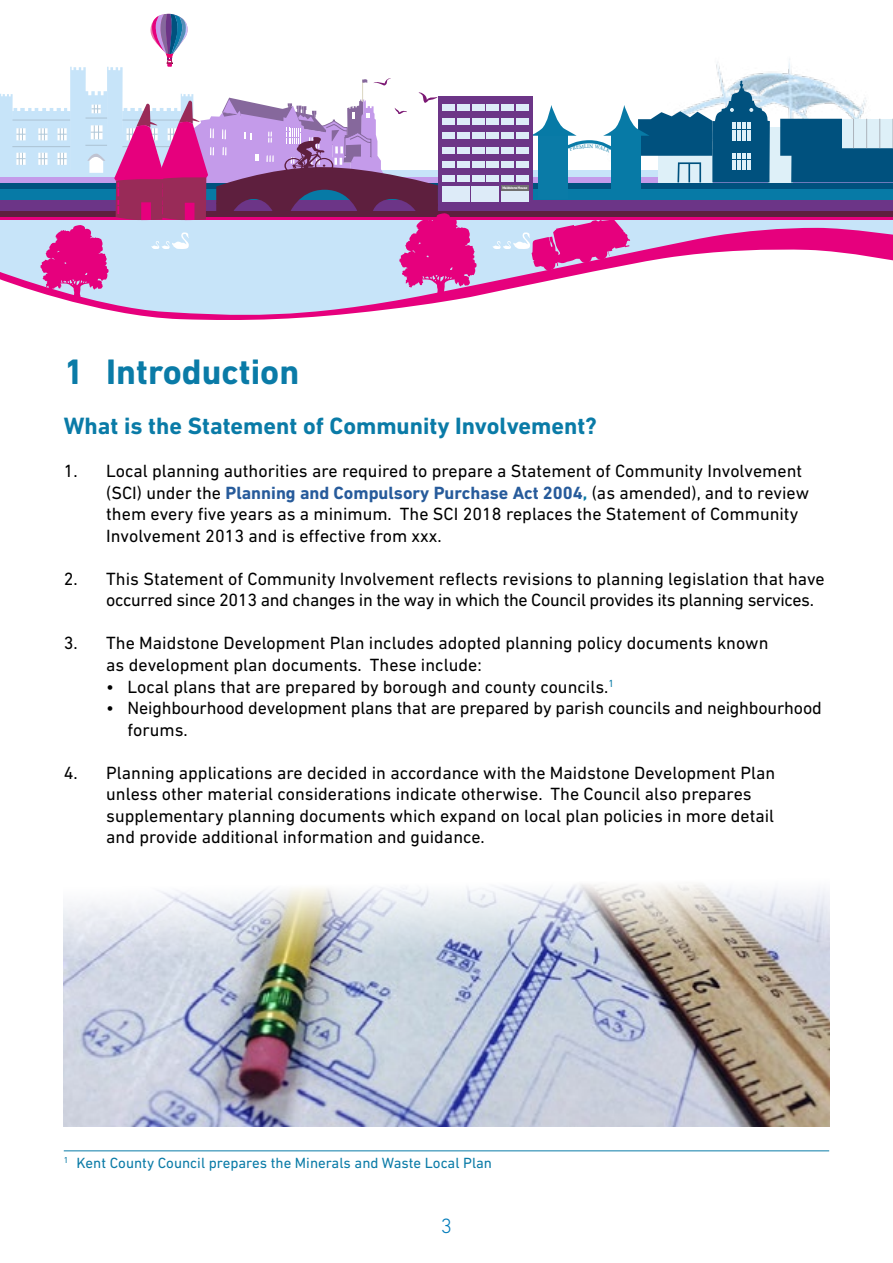
<style>
.page{position:relative;width:893px;height:1263px;background:#fff}
.page>*{position:absolute;margin:0;border:0;box-sizing:border-box;transform-origin:0 0}
.t1{font:700 36px "DIN Next LT Pro";color:#0a7ba7}
.t2{font:700 24px "DIN Next LT Pro";color:#0a7ba7}
.t3{font:300 21px "DIN Next LT Pro";color:#007bba}
.t4{font:18px/21.6px "DIN Next LT Pro";color:#000}
.t5{font:18px/21.6px "DIN Next LT Pro";letter-spacing:-.02em;color:#000}
.t6{font:15px "DIN Next LT Pro";color:#0a7ba7}
.t7{font:700 3.75px "DIN Next LT Pro";letter-spacing:-.06em;color:#fff}
.s1{font-weight:700;color:#275b9b}
.s2{font-weight:700;color:#0a7ba7}
</style>
<div class="page">
<hr style="left:64px;top:1150px;width:765px;height:1px;background:#0a7ba7">
<div style="left:477px;top:220px;width:416px;height:8px;background:#c7e4f9"></div>
<img style="left:716px;top:59px;width:151px;height:56px">
<div style="left:0;top:200px;width:893px;height:17px;background:#6c3587"></div>
<div style="left:0;top:189px;width:893px;height:11px;background:#077aa6"></div>
<div style="left:0;top:182px;width:893px;height:7px;background:#00517e"></div>
<div style="left:768px;top:127px;width:25px;height:55px;background:#def0f8"></div>
<svg style="left:780px;top:115px;width:113px;height:67px"></svg>
<div style="left:538px;top:136px;width:30px;height:63px;background:#0a7ba7"></div>
<div style="left:611px;top:136px;width:30px;height:63px;background:#077aa6"></div>
<div style="left:438px;top:96px;width:95px;height:106px;background:#6c3587"></div>
<div style="left:472px;top:104px;width:12px;height:7px;background:#ddebf8"></div>
<div style="left:487px;top:104px;width:12px;height:7px;background:#ddebf8"></div>
<div style="left:501px;top:104px;width:13px;height:7px;background:#ddebf8"></div>
<div style="left:516px;top:104px;width:12px;height:7px;background:#ddebf8"></div>
<div style="left:472px;top:118px;width:12px;height:7px;background:#ddebf8"></div>
<div style="left:487px;top:118px;width:12px;height:7px;background:#ddebf8"></div>
<div style="left:501px;top:118px;width:13px;height:7px;background:#ddebf8"></div>
<div style="left:516px;top:118px;width:12px;height:7px;background:#ddebf8"></div>
<div style="left:472px;top:133px;width:12px;height:6px;background:#ddebf8"></div>
<div style="left:487px;top:133px;width:12px;height:6px;background:#ddebf8"></div>
<div style="left:501px;top:133px;width:13px;height:6px;background:#ddebf8"></div>
<div style="left:516px;top:133px;width:12px;height:6px;background:#ddebf8"></div>
<div style="left:472px;top:147px;width:12px;height:7px;background:#ddebf8"></div>
<div style="left:487px;top:147px;width:12px;height:7px;background:#ddebf8"></div>
<div style="left:501px;top:147px;width:13px;height:7px;background:#ddebf8"></div>
<div style="left:516px;top:147px;width:12px;height:7px;background:#ddebf8"></div>
<div style="left:472px;top:161px;width:12px;height:7px;background:#ddebf8"></div>
<div style="left:487px;top:161px;width:12px;height:7px;background:#ddebf8"></div>
<div style="left:501px;top:161px;width:13px;height:7px;background:#ddebf8"></div>
<div style="left:516px;top:161px;width:12px;height:7px;background:#ddebf8"></div>
<div style="left:472px;top:175px;width:12px;height:7px;background:#ddebf8"></div>
<div style="left:487px;top:175px;width:12px;height:7px;background:#ddebf8"></div>
<div style="left:501px;top:175px;width:13px;height:7px;background:#ddebf8"></div>
<div style="left:516px;top:175px;width:12px;height:7px;background:#ddebf8"></div>
<div style="left:472px;top:186px;width:27px;height:16px;background:#ddebf8"></div>
<div style="left:501px;top:186px;width:14px;height:16px;background:#ddebf8"></div>
<div style="left:515px;top:186px;width:13px;height:16px;background:#ddebf8"></div>
<div style="left:501px;top:186px;width:28px;height:5px;background:#706f6f"></div>
<div style="left:0;top:212px;width:893px;height:6px;background:#5e1f3e"></div>
<hr style="left:0;top:218px;width:893px;height:2px;background:#e6007d">
<svg style="left:0;top:14px;width:477px;height:214px"></svg>
<svg style="left:493px;top:220px;width:137px;height:8px"></svg>
<svg style="left:0;top:228px;width:893px;height:92px"></svg>
<img style="left:64px;top:884px;width:765px;height:242px">
<svg style="left:533px;top:80px;width:237px;height:103px"></svg>
<p class="t7" style="left:502px;top:186px;width:26px">Maidstone House</p>
<h1 class="t1" style="left:64px;top:351px;width:237px">1 Introduction</h1>
<h2 class="t2" style="left:64px;top:412px;width:534px">What is the Statement of Community Involvement?</h2>
<p class="t4" style="left:106px;top:460px;width:704px;text-indent:-43px">1. Local planning authorities are required to prepare a Statement of Community Involvement (SCI) under the <span class="s1">Planning and Compulsory Purchase Act 2004</span><span class="s2">,</span> (as amended), and to review them every five years as a minimum. The SCI 2018 replaces the Statement of Community Involvement 2013 and is effective from xxx.</p>
<p class="t5" style="left:106px;top:568px;width:720px;text-indent:-43px">2. This Statement of Community Involvement reflects revisions to planning legislation that have occurred since 2013 and changes in the way in which the Council provides its planning services.</p>
<p class="t4" style="left:106px;top:632px;width:664px;text-indent:-43px">3. The Maidstone Development Plan includes adopted planning policy documents known as development plan documents. These include:</p>
<p class="t4" style="left:106px;top:675px;width:509px">• Local plans that are prepared by borough and county councils.<sup>1</sup></p>
<p class="t4" style="left:128px;top:697px;width:696px;text-indent:-21px">• Neighbourhood development plans that are prepared by parish councils and neighbourhood forums.</p>
<p class="t4" style="left:106px;top:761px;width:670px;text-indent:-43px">4. Planning applications are decided in accordance with the Maidstone Development Plan unless other material considerations indicate otherwise. The Council also prepares supplementary planning documents which expand on local plan policies in more detail and provide additional information and guidance.</p>
<p class="t6" style="left:64px;top:1154px;width:430px"><sup>1</sup> Kent County Council prepares the Minerals and Waste Local Plan</p>
<p class="t3" style="left:441px;top:1214px;width:13px">3</p>
</div>
